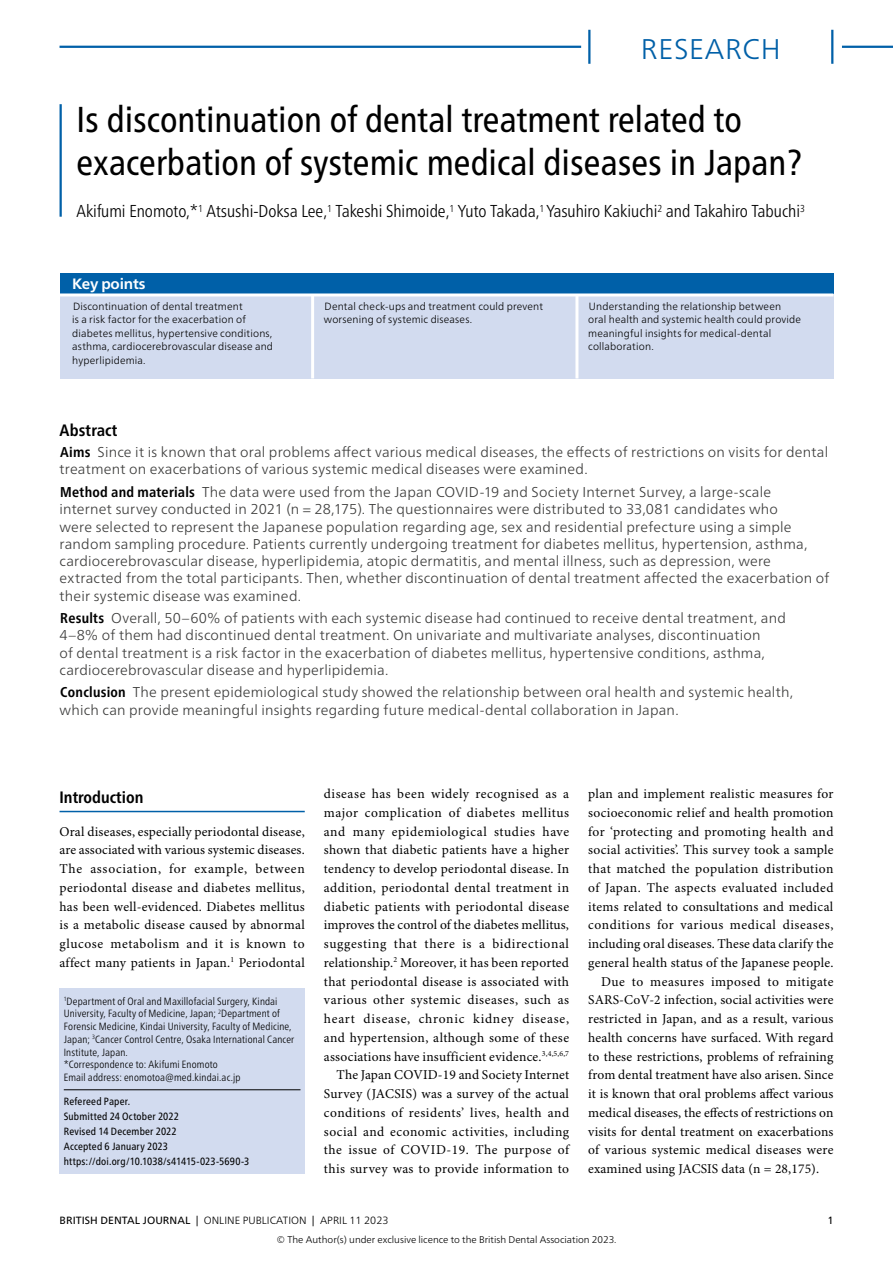
<style>
.page{position:relative;width:893px;height:1263px;background:#fff}
.page>*{position:absolute;margin:0;border:0;box-sizing:border-box;transform-origin:0 0}
.Title_3_Cnd_24pt{font:condensed 36px/43.2px "Frutiger Neue LT Pro";color:#000}
.t1{font:28.5px "Frutiger Neue LT Pro Light 2";letter-spacing:.025em;color:#0060a8}
.Author_1{font:300 condensed 17.25px "Frutiger Neue LT Pro";color:#000}
.SectionHeading_1_MSS{font:700 condensed 16.5px "Frutiger Neue LT Pro";color:#000}
.Abstract_Heading_MSS{font:700 condensed 16.5px "Frutiger Neue LT Pro";letter-spacing:.01em;color:#000}
.Key_Points_Heading_x{font:700 15px "Frutiger Neue LT Pro";letter-spacing:-.01em;color:#fff}
.t2{font:14.25px/17.2px "Frutiger Neue LT Pro Light 2";letter-spacing:.015em;color:#3a3a39}
.t3{font:300 14.25px/17.2px "Frutiger Neue LT Pro";letter-spacing:.015em;color:#3a3a39}
.Para_9pt_justified{font:13.5px/18.8px "Minion Pro";letter-spacing:.02em;color:#000;text-align:justify}
.Para_9pt_justified_1{font:13.5px/18.8px "Minion Pro";letter-spacing:.02em;color:#000;text-align:justify}
.t4{font:10.5px/13.5px "Frutiger Neue LT Pro Light 2";letter-spacing:.015em;color:#000}
.NoXML_Biography_MSS{font:300 condensed 10.5px/12.8px "Frutiger Neue LT Pro";letter-spacing:.015em;color:#000}
.NoXML_article_detail{font:condensed 10.5px "Frutiger Neue LT Pro";letter-spacing:.015em;color:#000}
.t5{font:10.5px "Frutiger Neue LT Pro";letter-spacing:.005em;color:#000}
.t6{font:300 9.75px "Frutiger Neue LT Pro";color:#000}
.s1{font-weight:700;font-stretch:condensed;color:#000}
.s2{font-family:"Frutiger Neue LT Pro Light 2";font-weight:400}
.s3{font-family:"Frutiger Neue LT Pro";font-weight:700;font-stretch:condensed;color:#000}
.s4{font-family:"Frutiger Neue LT Pro";font-weight:300}
.s5{font-family:"Frutiger Neue LT Pro Light 2"}
.s6{font-weight:300}
</style>
<div class="page">
<div style="left:60px;top:273px;width:773px;height:105px;background:#d2dbef"></div>
<hr style="left:60px;top:104px;width:2px;height:113px;background:#0060a8">
<hr style="left:60px;top:811px;width:245px;height:1px;background:#0060a8">
<div style="left:60px;top:273px;width:773px;height:20px;background:#0060a8"></div>
<hr style="left:60px;top:293px;width:773px;height:3px;background:#fff">
<div style="left:60px;top:988px;width:245px;height:185px;background:#d2dbef"></div>
<hr style="left:64px;top:1089px;width:236px;height:1px;background:#000">
<hr style="left:311px;top:295px;width:3px;height:83px;background:#fff">
<hr style="left:575px;top:295px;width:3px;height:83px;background:#fff">
<hr style="left:60px;top:46px;width:521px;height:2px;background:#0060a8">
<hr style="left:842px;top:46px;width:51px;height:2px;background:#0060a8">
<hr style="left:588px;top:30px;width:2px;height:34px;background:#0060a8">
<hr style="left:831px;top:30px;width:2px;height:34px;background:#0060a8">
<h2 class="t1" style="left:641px;top:32px;width:141px">RESEARCH</h2>
<p class="Title_3_Cnd_24pt" style="left:77px;top:98px;width:727px">Is discontinuation of dental treatment related to exacerbation of systemic medical diseases in Japan?</p>
<p class="Author_1" style="left:77px;top:201px;width:730px">Akifumi Enomoto,*<sup>1</sup> Atsushi-Doksa Lee,<sup>1</sup> Takeshi Shimoide,<sup>1</sup> Yuto Takada,<sup>1</sup> Yasuhiro Kakiuchi<sup>2</sup> and Takahiro Tabuchi<sup>3</sup></p>
<p class="Key_Points_Heading_x" style="left:72px;top:275px;width:75px">Key points</p>
<p class="t4" style="left:72px;top:300px;width:202px">Discontinuation of dental treatment<br>is a risk factor for the exacerbation of diabetes mellitus, hypertensive conditions, asthma, cardiocerebrovascular disease and hyperlipidemia.</p>
<p class="t4" style="left:324px;top:300px;width:221px">Dental check-ups and treatment could prevent worsening of systemic diseases.</p>
<p class="t4" style="left:588px;top:300px;width:214px">Understanding the relationship between oral health and systemic health could provide meaningful insights for medical-dental collaboration.</p>
<p class="Abstract_Heading_MSS" style="left:60px;top:420px;width:59px">Abstract</p>
<p class="t3" style="left:60px;top:444px;width:770px"><span class="s1">Aims</span> Since it is known that oral problems affect various medical diseases, the effects of restrictions on visits for dental <span class="s2">treatment on exacerbations of various systemic medical diseases were examined.</span></p>
<p class="t2" style="left:60px;top:483px;width:771px"><span class="s3">Method and materials</span> The data were used from the Japan COVID-19 and Society Internet Survey, a large-scale<br><span class="s4">internet survey conducted in 2021 (n = 28,175). The questionnaires were distributed to 33,081 candidates who<br></span>were selected to represent the Japanese population regarding age, sex and residential prefecture using a simple random sampling procedure. Patients currently undergoing treatment for diabetes mellitus, hypertension, asthma, cardiocerebrovascular disease, hyperlipidemia, atopic dermatitis, and mental illness, such as depression, were <span class="s4">extracted from the total participants. Then, whether discontinuation of dental treatment affected the exacerbation of </span>their systemic disease was examined.</p>
<p class="t3" style="left:60px;top:609px;width:728px"><span class="s1">Results</span> Overall, 50–60% of patients with each systemic disease had continued to receive dental treatment, and 4–8% of them had discontinued dental treatment. On univariate and multivariate analyses, discontinuation<br><span class="s2">of dental treatment is a risk factor in the exacerbation of diabetes mellitus, hypertensive conditions, asthma, cardiocerebrovascular disease and hyperlipidemia.</span></p>
<p class="t2" style="left:60px;top:684px;width:735px"><span class="s3">Conclusion</span> The present epidemiological study showed the relationship between oral health and systemic health, which can provide meaningful insights regarding future medical-dental collaboration in Japan.</p>
<p class="SectionHeading_1_MSS" style="left:60px;top:787px;width:85px">Introduction</p>
<p class="Para_9pt_justified_1" style="left:60px;top:822px;width:247px">Oral diseases, especially periodontal disease, are associated with various systemic diseases.<br>The association, for example, between periodontal disease and diabetes mellitus, has been well-evidenced. Diabetes mellitus is a metabolic disease caused by abnormal glucose metabolism and it is known to affect many patients in Japan.<sup>1</sup> Periodontal</p>
<p class="NoXML_Biography_MSS" style="left:64px;top:994px;width:232px"><sup>1</sup>Department of Oral and Maxillofacial Surgery, Kindai University, Faculty of Medicine, Japan; <sup>2</sup>Department of Forensic Medicine, Kindai University, Faculty of Medicine, Japan; <sup>3</sup>Cancer Control Centre, Osaka International Cancer Institute, Japan.<br>*Correspondence to: Akifumi Enomoto<br>Email address: enomotoa@med.kindai.ac.jp</p>
<p class="NoXML_article_detail" style="left:64px;top:1095px;width:68px">Refereed Paper.</p>
<p class="NoXML_article_detail" style="left:64px;top:1110px;width:117px">Submitted 24 October 2022</p>
<p class="NoXML_article_detail" style="left:64px;top:1125px;width:114px">Revised 14 December 2022</p>
<p class="NoXML_article_detail" style="left:64px;top:1140px;width:106px">Accepted 6 January 2023</p>
<p class="NoXML_article_detail" style="left:64px;top:1155px;width:187px">https://doi.org/10.1038/s41415-023-5690-3</p>
<p class="Para_9pt_justified_1" style="left:324px;top:785px;width:247px">disease has been widely recognised as a major complication of diabetes mellitus and many epidemiological studies have shown that diabetic patients have a higher tendency to develop periodontal disease. In addition, periodontal dental treatment in diabetic patients with periodontal disease improves the control of the diabetes mellitus, suggesting that there is a bidirectional relationship.<sup>2</sup> Moreover, it has been reported that periodontal disease is associated with various other systemic diseases, such as heart disease, chronic kidney disease, and hypertension, although some of these associations have insufficient evidence.<sup>3,4,5,6,7</sup></p>
<p class="Para_9pt_justified" style="left:324px;top:1066px;width:247px;text-indent:13px">The Japan COVID-19 and Society Internet Survey (JACSIS) was a survey of the actual conditions of residents’ lives, health and social and economic activities, including the issue of COVID-19. The purpose of this survey was to provide information to</p>
<p class="Para_9pt_justified" style="left:588px;top:785px;width:247px">plan and implement realistic measures for socioeconomic relief and health promotion for ‘protecting and promoting health and social activities’. This survey took a sample that matched the population distribution of Japan. The aspects evaluated included items related to consultations and medical conditions for various medical diseases, including oral diseases. These data clarify the general health status of the Japanese people.</p>
<p class="Para_9pt_justified" style="left:588px;top:972px;width:247px;text-indent:13px">Due to measures imposed to mitigate SARS-CoV-2 infection, social activities were restricted in Japan, and as a result, various health concerns have surfaced. With regard to these restrictions, problems of refraining from dental treatment have also arisen. Since it is known that oral problems affect various medical diseases, the effects of restrictions on visits for dental treatment on exacerbations of various systemic medical diseases were examined using JACSIS data (n = 28,175).</p>
<p class="t5" style="left:60px;top:1214px;width:330px">BRITISH DENTAL JOURNAL | <span class="s5">ONLINE PUBLICATION</span> | <span class="s6">APRIL 11 2023</span></p>
<p class="t5" style="left:827px;top:1214px;width:8px">1</p>
<p class="t6" style="left:276px;top:1234px;width:342px">© The Author(s) under exclusive licence to the British Dental Association 2023.</p>
</div>
